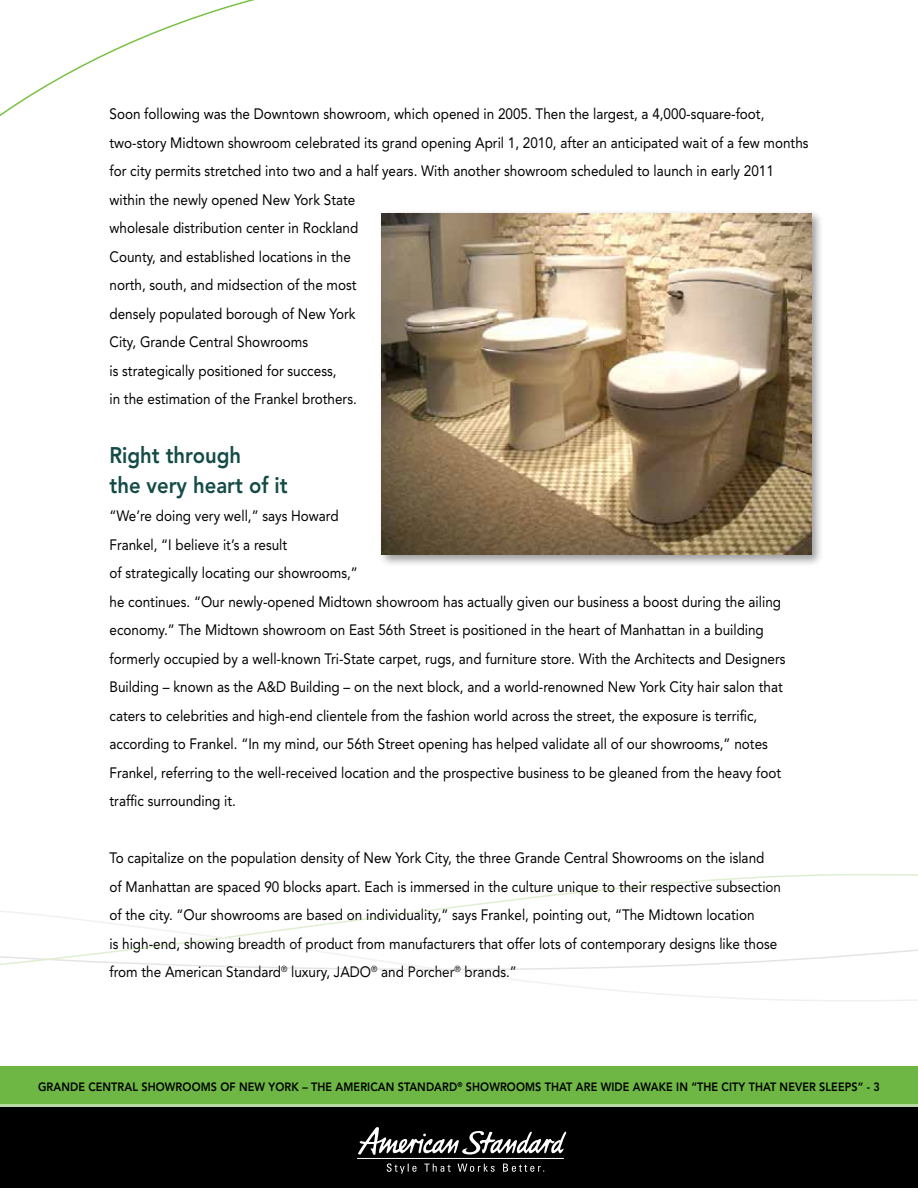
<style>
.page{position:relative;width:918px;height:1188px;background:#fff}
.page>*{position:absolute;margin:0;border:0;box-sizing:border-box;transform-origin:0 0}
.t1{font:800 22.5px/30px "Avenir";color:#144b46;scale:.9 1}
.t2{font:15px/28.5px "Avenir";color:#000;scale:.9 1}
.t3{font:800 12px "Avenir";letter-spacing:.01em;color:#000;scale:.9 1}
</style>
<div class="page">
<div style="left:0;top:1066px;width:918px;height:122px;background:#6eb744"></div>
<div style="left:0;top:1107px;width:918px;height:81px;background:#000"></div>
<svg style="left:358px;top:1127px;width:209px;height:28px"></svg>
<hr style="left:357px;top:1158px;width:207px;height:1px;background:#fff">
<svg style="left:387px;top:1163px;width:30px;height:11px"></svg>
<svg style="left:424px;top:1164px;width:27px;height:8px"></svg>
<svg style="left:458px;top:1164px;width:37px;height:8px"></svg>
<svg style="left:503px;top:1164px;width:41px;height:8px"></svg>
<hr style="left:0;top:1104px;width:918px;height:3px;background:#fff">
<svg style="left:0;top:0;width:255px;height:116px"></svg>
<svg style="left:0;top:880px;width:918px;height:121px"></svg>
<div style="left:378px;top:209px;width:446px;height:359px;background:#000;opacity:.4"></div>
<img style="left:382px;top:213px;width:430px;height:342px">
<p class="t2" style="left:110px;top:100px;width:778px">Soon following was the Downtown showroom, which opened in 2005. Then the largest, a 4,000-square-foot, two-story Midtown showroom celebrated its grand opening April 1, 2010, after an anticipated wait of a few months for city permits stretched into two and a half years. With another showroom scheduled to launch in early 2011 within the newly opened New York State<br>wholesale distribution center in Rockland<br>County, and established locations in the<br>north, south, and midsection of the most<br>densely populated borough of New York<br>City, Grande Central Showrooms<br>is strategically positioned for success,<br>in the estimation of the Frankel brothers.</p>
<h1 class="t1" style="left:110px;top:440px;width:199px">RIGHT THROUGH<br>THE VERY HEART OF IT</h1>
<p class="t2" style="left:110px;top:502px;width:753px">“We’re doing very well,” says Howard<br>Frankel, “I believe it’s a result<br>of strategically locating our showrooms,”<br>he continues. “Our newly-opened Midtown showroom has actually given our business a boost during the ailing economy.” The Midtown showroom on East 56th Street is positioned in the heart of Manhattan in a building formerly occupied by a well-known Tri-State carpet, rugs, and furniture store. With the Architects and Designers Building – known as the A&amp;D Building – on the next block, and a world-renowned New York City hair salon that caters to celebrities and high-end clientele from the fashion world across the street, the exposure is terrific, according to Frankel. “In my mind, our 56th Street opening has helped validate all of our showrooms,” notes Frankel, referring to the well-received location and the prospective business to be gleaned from the heavy foot traffic surrounding it.</p>
<p class="t2" style="left:110px;top:844px;width:748px">To capitalize on the population density of New York City, the three Grande Central Showrooms on the island<br>of Manhattan are spaced 90 blocks apart. Each is immersed in the culture unique to their respective subsection of the city. “Our showrooms are based on individuality,” says Frankel, pointing out, “The Midtown location<br>is high-end, showing breadth of product from manufacturers that offer lots of contemporary designs like those from the American Standard<sup>®</sup> luxury, JADO<sup>®</sup> and Porcher<sup>®</sup> brands.”</p>
<p class="t3" style="left:38px;top:1080px;width:937px">GRANDE CENTRAL SHOWROOMS OF N EW YORK – THE AMERICAN STANDARD<sup>®</sup> SHOWROOMS THAT ARE WIDE AWAKE IN “THE CITY THAT N EVER SLEEPS” - 3</p>
</div>
